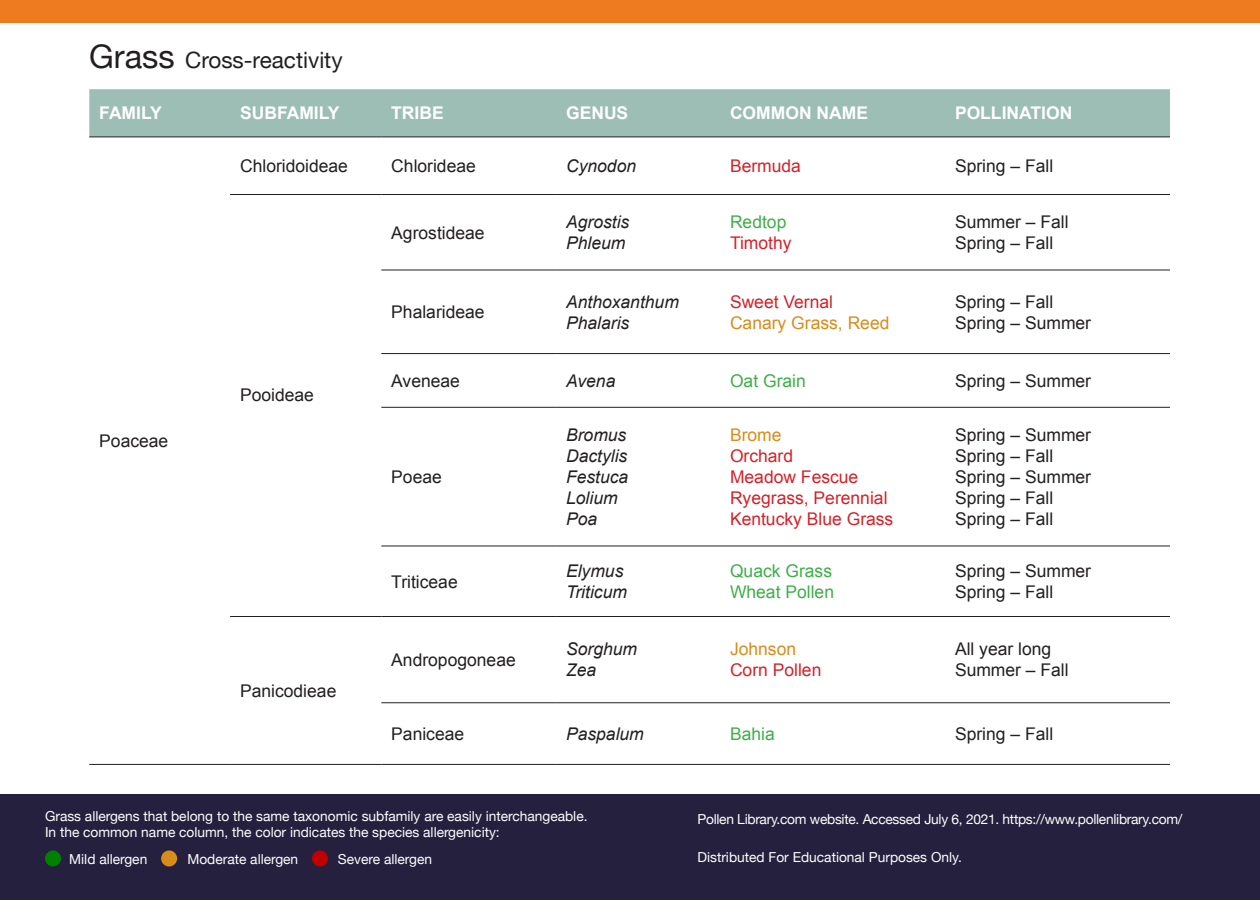
<style>
.page{position:relative;width:1260px;height:900px;background:#fff}
.page>*{position:absolute;margin:0;border:0;box-sizing:border-box;transform-origin:0 0}
.t1{font:22.5px "Helvetica Neue";color:#231f20}
.t2{font:17.5px "Arial";color:#231f20}
.t3{font:italic 17.5px "Arial";color:#231f20}
.t4{font:17.5px "Arial";color:#d1232a}
.t5{font:700 17.5px "Arial";color:#fff}
.t6{font:17.5px "Arial";color:#40ae49}
.t7{font:17.5px "Arial";color:#d68d1b}
.t8{font:13.75px "Helvetica Neue";color:#fff}
.t9{font:13.75px "Helvetica Neue";letter-spacing:-.02em;color:#fff}
.s1{font-size:32.5px}
</style>
<div class="page">
<div style="left:0;top:0;width:1260px;height:22px;background:#ee7b20"></div>
<div style="left:0;top:794px;width:1260px;height:106px;background:#25203d"></div>
<div style="left:45px;top:850px;width:16px;height:17px;background:#008000;border-radius:50%"></div>
<div style="left:161px;top:850px;width:16px;height:17px;background:#d68d1b;border-radius:50%"></div>
<div style="left:312px;top:850px;width:16px;height:17px;background:#c00000;border-radius:50%"></div>
<div style="left:89px;top:89px;width:1081px;height:47px;background:#9cbeb4"></div>
<hr style="left:230px;top:194px;width:151px;height:1px;background:#231f20">
<hr style="left:230px;top:616px;width:151px;height:1px;background:#231f20">
<hr style="left:556px;top:136px;width:164px;height:1px;background:#231f20">
<hr style="left:720px;top:136px;width:225px;height:1px;background:#231f20">
<hr style="left:945px;top:136px;width:225px;height:1px;background:#231f20">
<hr style="left:381px;top:194px;width:175px;height:1px;background:#231f20">
<hr style="left:556px;top:194px;width:164px;height:1px;background:#231f20">
<hr style="left:720px;top:194px;width:225px;height:1px;background:#231f20">
<hr style="left:945px;top:194px;width:225px;height:1px;background:#231f20">
<hr style="left:381px;top:270px;width:175px;height:1px;background:#231f20">
<hr style="left:556px;top:270px;width:164px;height:1px;background:#231f20">
<hr style="left:720px;top:270px;width:225px;height:1px;background:#231f20">
<hr style="left:945px;top:270px;width:225px;height:1px;background:#231f20">
<hr style="left:381px;top:353px;width:175px;height:1px;background:#231f20">
<hr style="left:556px;top:353px;width:164px;height:1px;background:#231f20">
<hr style="left:720px;top:353px;width:225px;height:1px;background:#231f20">
<hr style="left:945px;top:353px;width:225px;height:1px;background:#231f20">
<hr style="left:381px;top:407px;width:175px;height:1px;background:#231f20">
<hr style="left:556px;top:407px;width:164px;height:1px;background:#231f20">
<hr style="left:720px;top:407px;width:225px;height:1px;background:#231f20">
<hr style="left:945px;top:407px;width:225px;height:1px;background:#231f20">
<hr style="left:381px;top:546px;width:175px;height:1px;background:#231f20">
<hr style="left:556px;top:546px;width:164px;height:1px;background:#231f20">
<hr style="left:720px;top:546px;width:225px;height:1px;background:#231f20">
<hr style="left:945px;top:546px;width:225px;height:1px;background:#231f20">
<hr style="left:381px;top:616px;width:175px;height:1px;background:#231f20">
<hr style="left:556px;top:616px;width:164px;height:1px;background:#231f20">
<hr style="left:720px;top:616px;width:225px;height:1px;background:#231f20">
<hr style="left:945px;top:616px;width:225px;height:1px;background:#231f20">
<hr style="left:381px;top:702px;width:175px;height:1px;background:#231f20">
<hr style="left:556px;top:702px;width:164px;height:1px;background:#231f20">
<hr style="left:720px;top:702px;width:225px;height:1px;background:#231f20">
<hr style="left:945px;top:702px;width:225px;height:1px;background:#231f20">
<hr style="left:89px;top:136px;width:141px;height:1px;background:#231f20">
<hr style="left:230px;top:136px;width:151px;height:1px;background:#231f20">
<hr style="left:381px;top:136px;width:175px;height:1px;background:#231f20">
<hr style="left:230px;top:764px;width:151px;height:1px;background:#231f20">
<hr style="left:381px;top:764px;width:175px;height:1px;background:#231f20">
<hr style="left:556px;top:764px;width:164px;height:1px;background:#231f20">
<hr style="left:720px;top:764px;width:225px;height:1px;background:#231f20">
<hr style="left:945px;top:764px;width:225px;height:1px;background:#231f20">
<hr style="left:89px;top:764px;width:141px;height:1px;background:#231f20">
<p class="t1" style="left:89px;top:44px;width:255px"><span class="s1">Grass</span> Cross-reactivity</p>
<p class="t5" style="left:99px;top:102px;width:64px">FAMILY</p>
<p class="t5" style="left:240px;top:102px;width:101px">SUBFAMILY</p>
<p class="t5" style="left:391px;top:102px;width:54px">TRIBE</p>
<p class="t5" style="left:566px;top:102px;width:64px">GENUS</p>
<p class="t5" style="left:730px;top:102px;width:140px">COMMON NAME</p>
<p class="t5" style="left:955px;top:102px;width:119px">POLLINATION</p>
<p class="t2" style="left:240px;top:154px;width:109px">Chloridoideae</p>
<p class="t2" style="left:391px;top:154px;width:86px">Chlorideae</p>
<p class="t3" style="left:566px;top:155px;width:72px">Cynodon</p>
<p class="t4" style="left:730px;top:154px;width:72px">Bermuda</p>
<p class="t2" style="left:955px;top:154px;width:100px">Spring – Fall</p>
<p class="t2" style="left:99px;top:429px;width:71px">Poaceae</p>
<p class="t2" style="left:240px;top:384px;width:75px">Pooideae</p>
<p class="t2" style="left:240px;top:679px;width:98px">Panicodieae</p>
<p class="t2" style="left:391px;top:221px;width:95px">Agrostideae</p>
<p class="t2" style="left:391px;top:301px;width:95px">Phalarideae</p>
<p class="t3" style="left:566px;top:211px;width:65px">Agrostis</p>
<p class="t3" style="left:566px;top:232px;width:61px">Phleum</p>
<p class="t3" style="left:566px;top:290px;width:114px">Anthoxanthum</p>
<p class="t3" style="left:566px;top:311px;width:65px">Phalaris</p>
<p class="t6" style="left:730px;top:211px;width:58px">Redtop</p>
<p class="t4" style="left:730px;top:232px;width:63px">Timothy</p>
<p class="t4" style="left:730px;top:290px;width:105px">Sweet Vernal</p>
<p class="t7" style="left:730px;top:311px;width:161px">Canary Grass, Reed</p>
<p class="t2" style="left:955px;top:211px;width:115px">Summer – Fall</p>
<p class="t2" style="left:955px;top:232px;width:100px">Spring – Fall</p>
<p class="t2" style="left:955px;top:290px;width:100px">Spring – Fall</p>
<p class="t2" style="left:955px;top:311px;width:138px">Spring – Summer</p>
<p class="t2" style="left:391px;top:369px;width:70px">Aveneae</p>
<p class="t3" style="left:566px;top:369px;width:51px">Avena</p>
<p class="t6" style="left:730px;top:369px;width:77px">Oat Grain</p>
<p class="t2" style="left:955px;top:369px;width:138px">Spring – Summer</p>
<p class="t2" style="left:391px;top:465px;width:52px">Poeae</p>
<p class="t2" style="left:391px;top:570px;width:68px">Triticeae</p>
<p class="t2" style="left:391px;top:648px;width:126px">Andropogoneae</p>
<p class="t3" style="left:566px;top:424px;width:62px">Bromus</p>
<p class="t3" style="left:566px;top:445px;width:63px">Dactylis</p>
<p class="t3" style="left:566px;top:466px;width:64px">Festuca</p>
<p class="t3" style="left:566px;top:487px;width:53px">Lolium</p>
<p class="t3" style="left:566px;top:508px;width:33px">Poa</p>
<p class="t3" style="left:566px;top:560px;width:59px">Elymus</p>
<p class="t3" style="left:566px;top:581px;width:62px">Triticum</p>
<p class="t3" style="left:566px;top:638px;width:72px">Sorghum</p>
<p class="t3" style="left:566px;top:659px;width:32px">Zea</p>
<p class="t7" style="left:730px;top:423px;width:53px">Brome</p>
<p class="t4" style="left:730px;top:444px;width:65px">Orchard</p>
<p class="t4" style="left:730px;top:465px;width:130px">Meadow Fescue</p>
<p class="t4" style="left:730px;top:486px;width:159px">Ryegrass, Perennial</p>
<p class="t4" style="left:730px;top:507px;width:165px">Kentucky Blue Grass</p>
<p class="t2" style="left:955px;top:423px;width:138px">Spring – Summer</p>
<p class="t2" style="left:955px;top:444px;width:100px">Spring – Fall</p>
<p class="t2" style="left:955px;top:465px;width:138px">Spring – Summer</p>
<p class="t2" style="left:955px;top:486px;width:100px">Spring – Fall</p>
<p class="t2" style="left:955px;top:507px;width:100px">Spring – Fall</p>
<p class="t6" style="left:730px;top:560px;width:104px">Quack Grass</p>
<p class="t6" style="left:730px;top:581px;width:106px">Wheat Pollen</p>
<p class="t2" style="left:955px;top:560px;width:138px">Spring – Summer</p>
<p class="t2" style="left:955px;top:581px;width:100px">Spring – Fall</p>
<p class="t7" style="left:730px;top:638px;width:68px">Johnson</p>
<p class="t4" style="left:730px;top:659px;width:93px">Corn Pollen</p>
<p class="t2" style="left:955px;top:638px;width:98px">All year long</p>
<p class="t2" style="left:955px;top:659px;width:115px">Summer – Fall</p>
<p class="t2" style="left:391px;top:722px;width:74px">Paniceae</p>
<p class="t3" style="left:566px;top:723px;width:79px">Paspalum</p>
<p class="t6" style="left:730px;top:722px;width:46px">Bahia</p>
<p class="t2" style="left:955px;top:722px;width:100px">Spring – Fall</p>
<p class="t8" style="left:45px;top:806px;width:544px">Grass allergens that belong to the same taxonomic subfamily are easily interchangeable.</p>
<p class="t8" style="left:45px;top:822px;width:456px">In the common name column, the color indicates the species allergenicity:</p>
<p class="t9" style="left:697px;top:809px;width:487px">Pollen Library.com website. Accessed July 6, 2021. https://www.pollenlibrary.com/</p>
<p class="t8" style="left:69px;top:849px;width:80px">Mild allergen</p>
<p class="t8" style="left:187px;top:849px;width:112px">Moderate allergen</p>
<p class="t8" style="left:338px;top:849px;width:96px">Severe allergen</p>
<p class="t8" style="left:697px;top:847px;width:266px">Distributed For Educational Purposes Only.</p>
</div>
